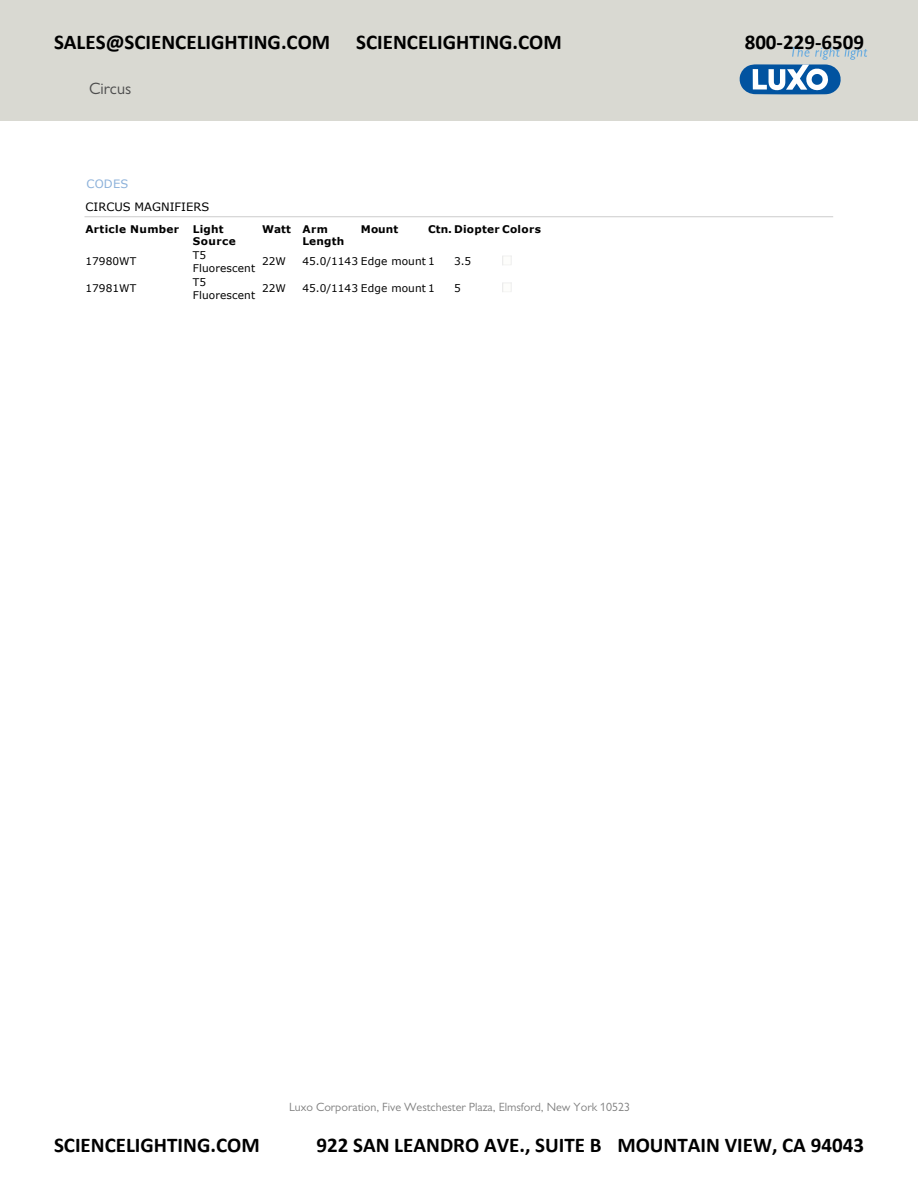
<style>
.page{position:relative;width:918px;height:1188px;background:#fff}
.page>*{position:absolute;margin:0;border:0;box-sizing:border-box;transform-origin:0 0}
.t1{font:700 21px "Calibri";color:#000}
.t2{font:16.5px "Gill Alt One";color:#4d4d4d}
.t3{font:12px "Gill Alt One";color:#808080}
.t4{font:11.55px "Verdana";color:#000}
.t5{font:11.55px "Verdana";letter-spacing:.02em;color:#8cb1da}
.t6{font:10.5px/12.5px "Verdana";letter-spacing:.01em;color:#000}
.t7{font:700 10.5px/12.5px "Verdana";letter-spacing:.025em;color:#000}
</style>
<div class="page">
<div style="left:0;top:0;width:918px;height:120px;background:#d9d9d2"></div>
<svg style="left:739px;top:47px;width:128px;height:47px"></svg>
<hr style="left:85px;top:216px;width:748px;height:1px;background:#ccc">
<svg style="left:502px;top:256px;width:10px;height:9px"></svg>
<svg style="left:502px;top:283px;width:10px;height:9px"></svg>
<p class="t1" style="left:54px;top:28px;width:509px">SALES@SCIENCELIGHTING.COM SCIENCELIGHTING.COM</p>
<p class="t1" style="left:745px;top:28px;width:121px">800-229-6509</p>
<p class="t2" style="left:89px;top:79px;width:44px">Circus</p>
<p class="t5" style="left:86px;top:177px;width:44px">CODES</p>
<p class="t4" style="left:85px;top:200px;width:125px">CIRCUS MAGNIFIERS</p>
<p class="t7" style="left:85px;top:222px;width:95px">Article Number</p>
<p class="t7" style="left:193px;top:222px;width:44px">Light<br>Source</p>
<p class="t7" style="left:302px;top:222px;width:44px;text-indent:-40px">Watt Arm<br>Length</p>
<p class="t7" style="left:361px;top:222px;width:39px">Mount</p>
<p class="t7" style="left:428px;top:222px;width:114px">Ctn. Diopter Colors</p>
<p class="t6" style="left:85px;top:255px;width:52px">17980WT</p>
<p class="t6" style="left:193px;top:249px;width:64px">T5<br>Fluorescent</p>
<p class="t6" style="left:262px;top:255px;width:25px">22W</p>
<p class="t6" style="left:302px;top:255px;width:134px">45.0/1143 Edge mount 1</p>
<p class="t6" style="left:454px;top:255px;width:19px">3.5</p>
<p class="t6" style="left:85px;top:282px;width:52px">17981WT</p>
<p class="t6" style="left:193px;top:276px;width:64px">T5<br>Fluorescent</p>
<p class="t6" style="left:262px;top:282px;width:25px">22W</p>
<p class="t6" style="left:302px;top:282px;width:134px">45.0/1143 Edge mount 1</p>
<p class="t6" style="left:454px;top:282px;width:8px">5</p>
<p class="t3" style="left:289px;top:1100px;width:343px">Luxo Corporation, Five Westchester Plaza, Elmsford, New York 10523</p>
<p class="t1" style="left:54px;top:1131px;width:207px">SCIENCELIGHTING.COM</p>
<p class="t1" style="left:316px;top:1131px;width:549px">922 SAN LEANDRO AVE., SUITE B MOUNTAIN VIEW, CA 94043</p>
</div>
